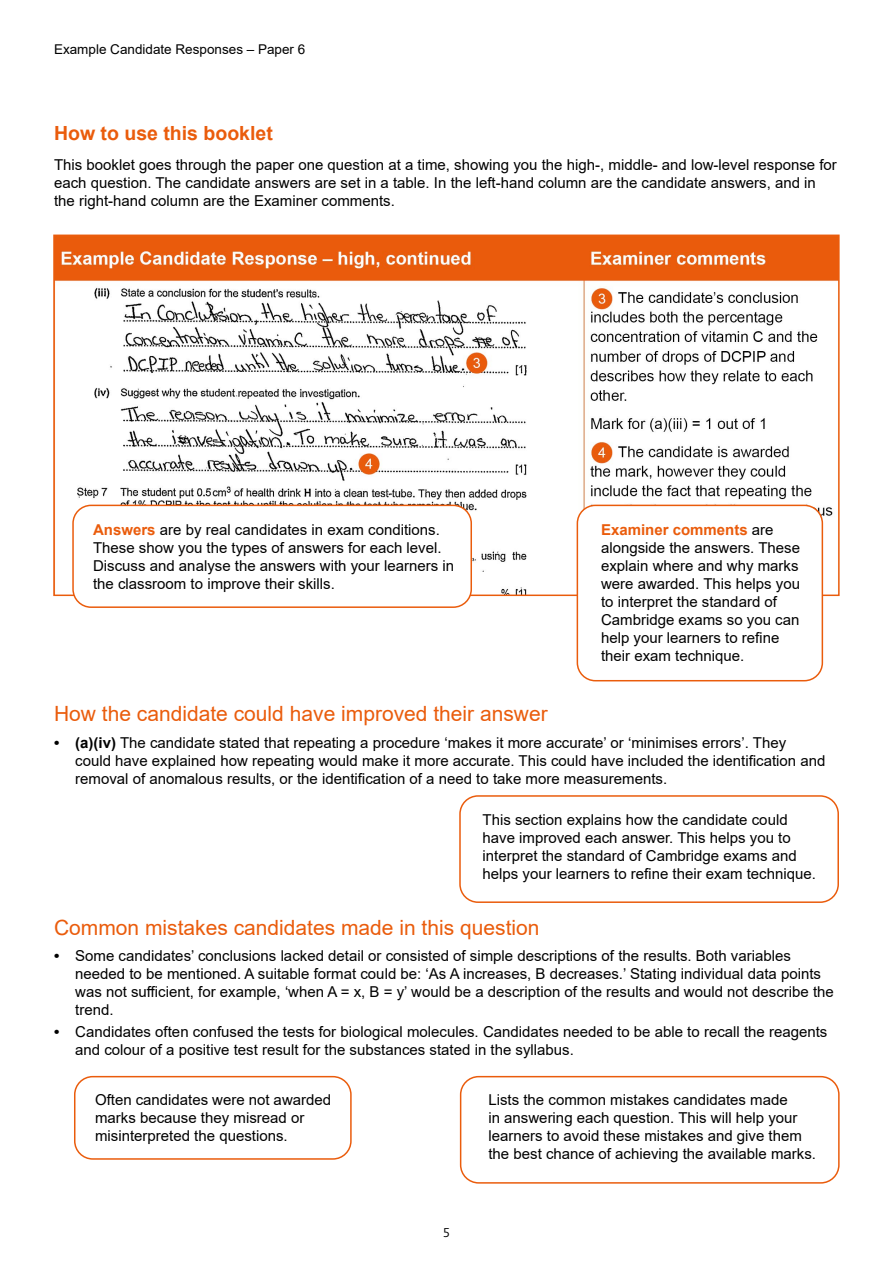
<style>
.page{position:relative;width:893px;height:1263px;background:#fff}
.page>*{position:absolute;margin:0;border:0;box-sizing:border-box;transform-origin:0 0}
.Subhead_1_14pt{font:21px "Arial";color:#ea5c0c}
.Main_heading_18pt{font:700 19.5px "Arial";color:#ea5c0c}
.Body{font:15px/18px "Arial";color:#000}
.t1{font:13.5px "Arial";color:#000}
.t2{font:300 13.5px "Bliss Pro";color:#000}
.s1{font-weight:700;color:#ea5c0c}
.s2{font-weight:700}
</style>
<div class="page">
<div style="left:459px;top:795px;width:380px;height:108px;border:2px solid #ea5c0c;border-radius:18px"></div>
<div style="left:460px;top:1076px;width:380px;height:107px;border:2px solid #ea5c0c;border-radius:18px"></div>
<div style="left:74px;top:1076px;width:278px;height:84px;border:2px solid #ea5c0c;border-radius:18px"></div>
<img style="left:56px;top:238px;width:781px;height:355px">
<div style="left:577px;top:505px;width:245px;height:176px;background:#fff;border-radius:18px"></div>
<div style="left:577px;top:505px;width:246px;height:176px;border:2px solid #ea5c0c;border-radius:18px"></div>
<div style="left:73px;top:505px;width:398px;height:102px;background:#fff;border-radius:18px"></div>
<div style="left:72px;top:505px;width:400px;height:103px;border:2px solid #ea5c0c;border-radius:18px"></div>
<p class="t1" style="left:54px;top:40px;width:253px">Example Candidate Responses – Paper 6</p>
<p class="Main_heading_18pt" style="left:54px;top:119px;width:220px">How to use this booklet</p>
<p class="Body" style="left:54px;top:156px;width:784px">This booklet goes through the paper one question at a time, showing you the high-, middle- and low-level response for each question. The candidate answers are set in a table. In the left-hand column are the candidate answers, and in the right-hand column are the Examiner comments.</p>
<p class="Body" style="left:93px;top:520px;width:362px"><span class="s1">Answers</span> are by real candidates in exam conditions.<br>These show you the types of answers for each level.<br>Discuss and analyse the answers with your learners in the classroom to improve their skills.</p>
<p class="Body" style="left:601px;top:521px;width:201px"><span class="s1">Examiner comments</span> are alongside the answers. These explain where and why marks were awarded. This helps you to interpret the standard of<br>Cambridge exams so you can help your learners to refine their exam technique.</p>
<p class="Subhead_1_14pt" style="left:54px;top:699px;width:495px">How the candidate could have improved their answer</p>
<p class="Body" style="left:75px;top:733px;width:752px;text-indent:-21px"><span class="s2">• (a)(iv)</span> The candidate stated that repeating a procedure ‘makes it more accurate’ or ‘minimises errors’. They could have explained how repeating would make it more accurate. This could have included the identification and removal of anomalous results, or the identification of a need to take more measurements.</p>
<p class="Body" style="left:482px;top:810px;width:335px">This section explains how the candidate could have improved each answer. This helps you to interpret the standard of Cambridge exams and helps your learners to refine their exam technique.</p>
<p class="Subhead_1_14pt" style="left:54px;top:913px;width:487px">Common mistakes candidates made in this question</p>
<p class="Body" style="left:75px;top:947px;width:760px;text-indent:-21px"><span class="s2">•</span> Some candidates’ conclusions lacked detail or consisted of simple descriptions of the results. Both variables needed to be mentioned. A suitable format could be: ‘As A increases, B decreases.’ Stating individual data points was not sufficient, for example, ‘when A = x, B = y’ would be a description of the results and would not describe the trend.</p>
<p class="Body" style="left:75px;top:1023px;width:754px;text-indent:-21px"><span class="s2">•</span> Candidates often confused the tests for biological molecules. Candidates needed to be able to recall the reagents and colour of a positive test result for the substances stated in the syllabus.</p>
<p class="Body" style="left:488px;top:1091px;width:329px">Lists the common mistakes candidates made<br>in answering each question. This will help your learners to avoid these mistakes and give them the best chance of achieving the available marks.</p>
<p class="Body" style="left:95px;top:1091px;width:238px">Often candidates were not awarded marks because they misread or misinterpreted the questions.</p>
<p class="t2" style="left:443px;top:1224px;width:8px">5</p>
</div>
